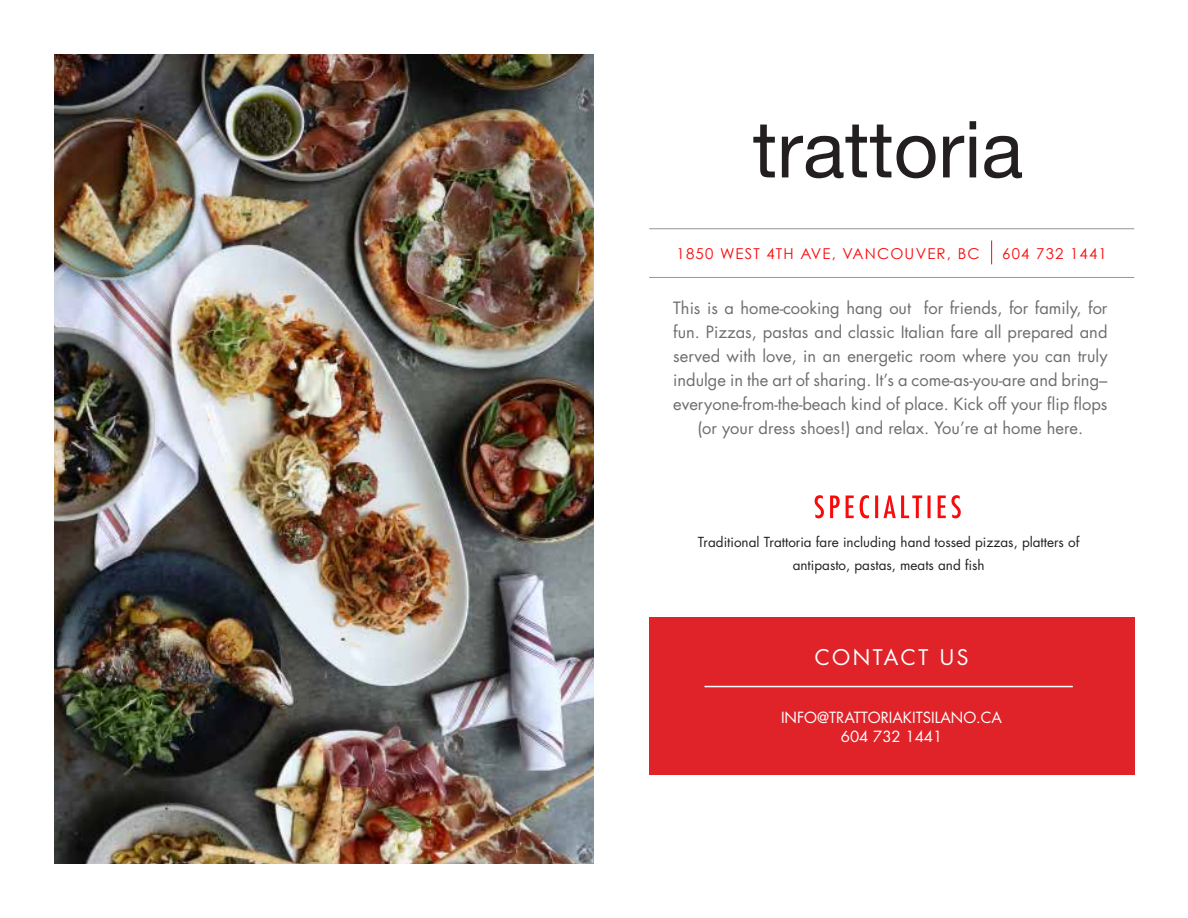
<style>
.page{position:relative;width:1188px;height:918px;background:#fff}
.page>*{position:absolute;margin:0;border:0;box-sizing:border-box;transform-origin:0 0}
.t1{font:21px "Futura";letter-spacing:.12em;color:#fff}
.t2{font:16.5px/24px "Futura";color:#6d6e71;text-align:center}
.t3{font:15px "Century Gothic";letter-spacing:.08em;color:#f80b0b}
.t4{font:15px/18.6px "Futura";color:#fff;text-align:center}
.t5{font:13.5px/23.1px "Futura";color:#231f20;text-align:center}
</style>
<div class="page">
<div style="left:649px;top:617px;width:485px;height:158px;background:#df2329"></div>
<svg style="left:815px;top:495px;width:146px;height:23px"></svg>
<svg style="left:991px;top:241px;width:1px;height:23px"></svg>
<hr style="left:649px;top:228px;width:485px;height:1px;background:#939598">
<hr style="left:649px;top:277px;width:485px;height:1px;background:#939598">
<hr style="left:705px;top:686px;width:368px;height:1px;background:#fff">
<svg style="left:753px;top:125px;width:22px;height:52px"></svg>
<svg style="left:782px;top:125px;width:154px;height:53px"></svg>
<svg style="left:943px;top:136px;width:21px;height:41px"></svg>
<svg style="left:970px;top:121px;width:6px;height:56px"></svg>
<svg style="left:984px;top:136px;width:38px;height:42px"></svg>
<img style="left:54px;top:54px;width:540px;height:810px">
<p class="t3" style="left:677px;top:245px;width:305px">1850 WEST 4TH AVE, VANCOUVER, BC</p>
<p class="t3" style="left:1002px;top:245px;width:106px">604 732 1441</p>
<p class="t2" style="left:673px;top:295px;width:436px">This is a home-cooking hang out for friends, for family, for fun. Pizzas, pastas and classic Italian fare all prepared and served with love, in an energetic room where you can truly indulge in the art of sharing. It’s a come-as-you-are and bring– everyone-from-the-beach kind of place. Kick off your flip flops (or your dress shoes!) and relax. You’re at home here.</p>
<p class="t5" style="left:698px;top:530px;width:383px">Traditional Trattoria fare including hand tossed pizzas, platters of antipasto, pastas, meats and fish</p>
<p class="t1" style="left:815px;top:643px;width:155px">CONTACT US</p>
<p class="t4" style="left:781px;top:708px;width:223px">INFO@TRATTORIAKITSILANO.CA<br>604 732 1441</p>
</div>
